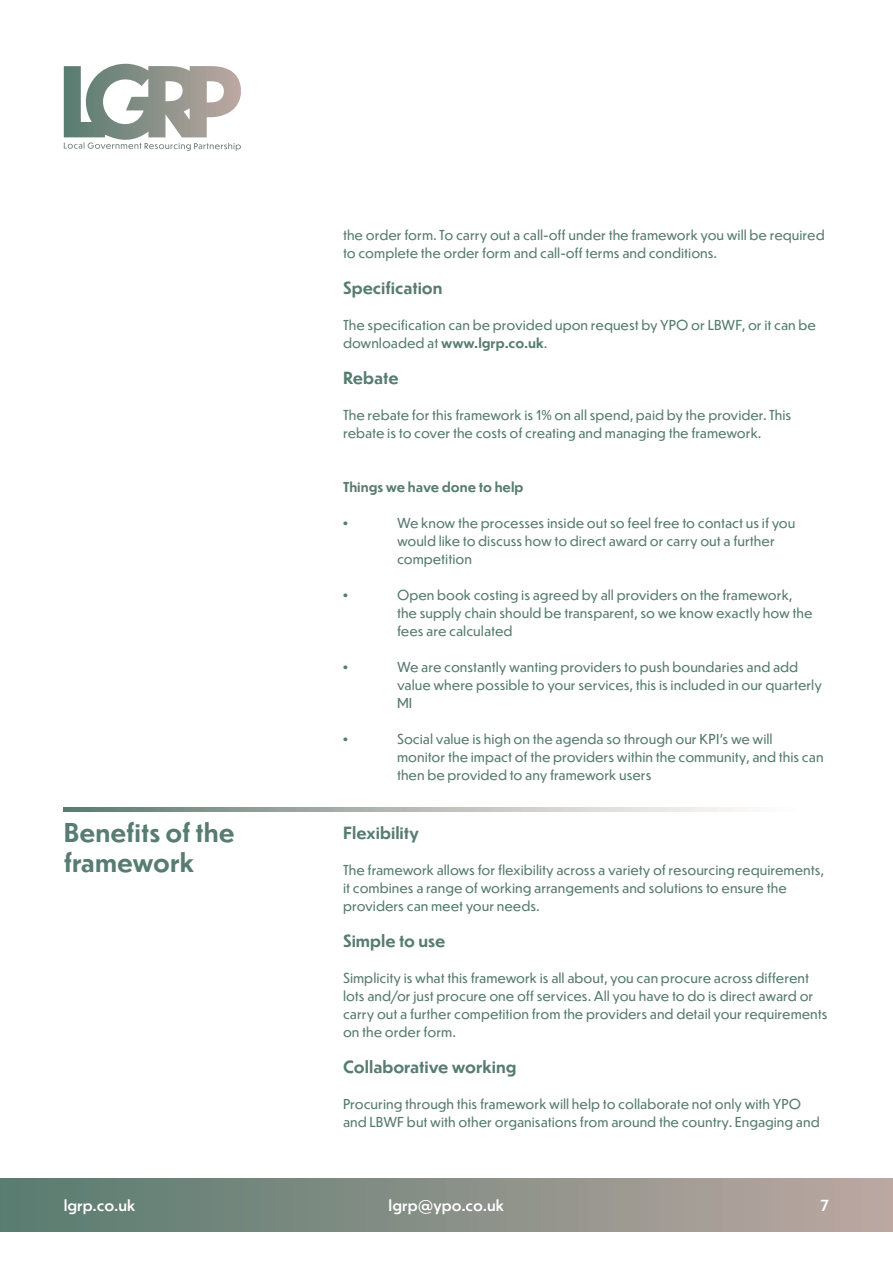
<style>
.page{position:relative;width:893px;height:1263px;background:#fff}
.page>*{position:absolute;margin:0;border:0;box-sizing:border-box;transform-origin:0 0}
.t1{font:700 25.5px/30.6px "Dunbar Text";color:#577c71}
.t2{font:700 16.5px "Dunbar Text";color:#577c71}
.t3{font:500 15px "Dunbar Text";color:#fff}
.t4{font:13.5px/18px "Dunbar Text";color:#577c71}
.t5{font:700 13.5px "Dunbar Text";color:#577c71}
.t6{font:700 13.5px "Arial";color:#577c71}
.s1{font-weight:700}
</style>
<div class="page">
<div style="left:0;top:1178px;width:893px;height:54px;background:linear-gradient(to right,#587b70,#bba7a1)"></div>
<svg style="left:64px;top:64px;width:177px;height:87px"></svg>
<img style="left:64px;top:807px;width:674px;height:4px">
<p class="t4" style="left:343px;top:226px;width:483px">the order form. To carry out a call-off under the framework you will be required to complete the order form and call-off terms and conditions.</p>
<p class="t2" style="left:343px;top:276px;width:101px">Specification</p>
<p class="t4" style="left:343px;top:316px;width:475px">The specification can be provided upon request by YPO or LBWF, or it can be downloaded at <span class="s1">www.lgrp.co.uk</span>.</p>
<p class="t2" style="left:343px;top:366px;width:57px">Rebate</p>
<p class="t4" style="left:343px;top:406px;width:450px">The rebate for this framework is 1% on all spend, paid by the provider. This rebate is to cover the costs of creating and managing the framework.</p>
<h1 class="t1" style="left:64px;top:816px;width:172px">Benefits of the framework</h1>
<p class="t5" style="left:343px;top:477px;width:182px">Things we have done to help</p>
<p class="t6" style="left:343px;top:515px;width:6px">•</p>
<p class="t4" style="left:397px;top:514px;width:400px">We know the processes inside out so feel free to contact us if you would like to discuss how to direct award or carry out a further competition</p>
<p class="t6" style="left:343px;top:586px;width:6px">•</p>
<p class="t4" style="left:397px;top:586px;width:417px">Open book costing is agreed by all providers on the framework, the supply chain should be transparent, so we know exactly how the fees are calculated</p>
<p class="t6" style="left:343px;top:658px;width:6px">•</p>
<p class="t4" style="left:397px;top:658px;width:426px">We are constantly wanting providers to push boundaries and add value where possible to your services, this is included in our quarterly<br>MI</p>
<p class="t6" style="left:343px;top:730px;width:6px">•</p>
<p class="t4" style="left:397px;top:730px;width:428px">Social value is high on the agenda so through our KPI’s we will monitor the impact of the providers within the community, and this can then be provided to any framework users</p>
<p class="t2" style="left:343px;top:820px;width:78px">Flexibility</p>
<p class="t4" style="left:343px;top:860px;width:483px">The framework allows for flexibility across a variety of resourcing requirements, it combines a range of working arrangements and solutions to ensure the providers can meet your needs.</p>
<p class="t2" style="left:343px;top:928px;width:104px">Simple to use</p>
<p class="t4" style="left:343px;top:968px;width:486px">Simplicity is what this framework is all about, you can procure across different lots and/or just procure one off services. All you have to do is direct award or carry out a further competition from the providers and detail your requirements on the order form.</p>
<p class="t2" style="left:343px;top:1054px;width:175px">Collaborative working</p>
<p class="t4" style="left:343px;top:1094px;width:478px">Procuring through this framework will help to collaborate not only with YPO and LBWF but with other organisations from around the country. Engaging and</p>
<p class="t3" style="left:64px;top:1194px;width:73px">lgrp.co.uk</p>
<p class="t3" style="left:389px;top:1194px;width:117px">lgrp@ypo.co.uk</p>
<p class="t3" style="left:820px;top:1194px;width:11px">7</p>
</div>
